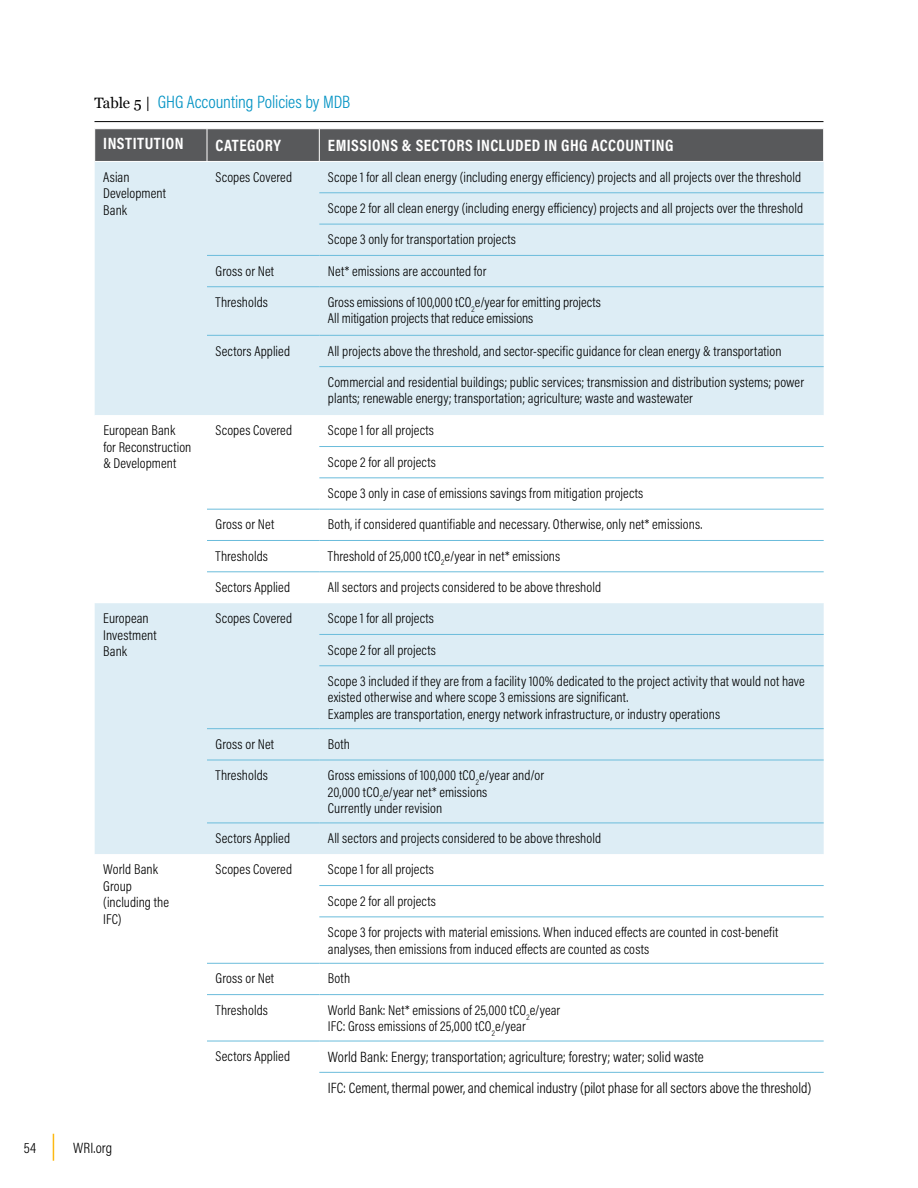
<style>
.page{position:relative;width:918px;height:1188px;background:#fff}
.page>*{position:absolute;margin:0;border:0;box-sizing:border-box;transform-origin:0 0}
.t1{font:300 18px "Acumin Pro Cond";letter-spacing:-.005em;color:#0092c3}
.t2{font:700 16.5px "Acumin Pro Cond";letter-spacing:.03em;color:#fff}
.t3{font:300 15px/31.3px "Acumin Pro Cond";color:#000}
.t4{font:300 14.25px/16.5px "Acumin Pro Cond";letter-spacing:.005em;color:#000}
.s1{font-family:"Georgia";font-weight:400;font-size:15px;color:#000}
</style>
<div class="page">
<svg style="left:53px;top:1134px;width:1px;height:27px"></svg>
<hr style="left:94px;top:121px;width:730px;height:1px;background:#000">
<div style="left:95px;top:129px;width:728px;height:32px;background:#58595b"></div>
<div style="left:95px;top:162px;width:729px;height:253px;background:#ddedf5"></div>
<svg style="left:95px;top:477px;width:729px;height:595px"></svg>
<hr style="left:207px;top:129px;width:1px;height:32px;background:#fff">
<hr style="left:319px;top:129px;width:1px;height:32px;background:#fff">
<hr style="left:319px;top:193px;width:505px;height:1px;background:#6bbcdb">
<hr style="left:319px;top:224px;width:505px;height:1px;background:#6bbcdb">
<hr style="left:319px;top:255px;width:505px;height:1px;background:#6bbcdb">
<hr style="left:319px;top:286px;width:505px;height:1px;background:#6bbcdb">
<hr style="left:319px;top:335px;width:505px;height:1px;background:#6bbcdb">
<hr style="left:319px;top:366px;width:505px;height:1px;background:#6bbcdb">
<hr style="left:207px;top:255px;width:112px;height:1px;background:#6bbcdb">
<hr style="left:207px;top:286px;width:112px;height:1px;background:#6bbcdb">
<hr style="left:207px;top:335px;width:112px;height:1px;background:#6bbcdb">
<hr style="left:319px;top:446px;width:505px;height:1px;background:#6bbcdb">
<hr style="left:319px;top:478px;width:505px;height:1px;background:#6bbcdb">
<hr style="left:319px;top:509px;width:505px;height:1px;background:#6bbcdb">
<hr style="left:319px;top:540px;width:505px;height:1px;background:#6bbcdb">
<hr style="left:319px;top:572px;width:505px;height:1px;background:#6bbcdb">
<hr style="left:207px;top:509px;width:112px;height:1px;background:#6bbcdb">
<hr style="left:207px;top:540px;width:112px;height:1px;background:#6bbcdb">
<hr style="left:207px;top:572px;width:112px;height:1px;background:#6bbcdb">
<hr style="left:319px;top:634px;width:505px;height:1px;background:#6bbcdb">
<hr style="left:319px;top:666px;width:505px;height:1px;background:#6bbcdb">
<hr style="left:319px;top:728px;width:505px;height:1px;background:#6bbcdb">
<hr style="left:319px;top:760px;width:505px;height:1px;background:#6bbcdb">
<hr style="left:319px;top:823px;width:505px;height:1px;background:#6bbcdb">
<hr style="left:207px;top:728px;width:112px;height:1px;background:#6bbcdb">
<hr style="left:207px;top:760px;width:112px;height:1px;background:#6bbcdb">
<hr style="left:207px;top:823px;width:112px;height:1px;background:#6bbcdb">
<hr style="left:319px;top:885px;width:505px;height:1px;background:#6bbcdb">
<hr style="left:319px;top:917px;width:505px;height:1px;background:#6bbcdb">
<hr style="left:319px;top:963px;width:505px;height:1px;background:#6bbcdb">
<hr style="left:319px;top:994px;width:505px;height:1px;background:#6bbcdb">
<hr style="left:319px;top:1041px;width:505px;height:1px;background:#6bbcdb">
<hr style="left:319px;top:1072px;width:505px;height:1px;background:#6bbcdb">
<hr style="left:207px;top:963px;width:112px;height:1px;background:#6bbcdb">
<hr style="left:207px;top:994px;width:112px;height:1px;background:#6bbcdb">
<hr style="left:207px;top:1041px;width:112px;height:1px;background:#6bbcdb">
<p class="t1" style="left:94px;top:90px;width:257px"><span class="s1">Table 5 |</span> GHG Accounting Policies by MDB</p>
<p class="t2" style="left:103px;top:133px;width:82px">INSTITUTION</p>
<p class="t2" style="left:216px;top:135px;width:67px">CATEGORY</p>
<p class="t2" style="left:328px;top:135px;width:347px">EMISSIONS &amp; SECTORS INCLUDED IN GHG ACCOUNTING</p>
<p class="t4" style="left:103px;top:168px;width:64px">Asian<br>Development<br>Bank</p>
<p class="t4" style="left:216px;top:168px;width:78px">Scopes Covered</p>
<p class="t4" style="left:328px;top:161px;width:477px;line-height:31.3px">Scope 1 for all clean energy (including energy efficiency) projects and all projects over the threshold<br>Scope 2 for all clean energy (including energy efficiency) projects and all projects over the threshold<br>Scope 3 only for transportation projects</p>
<p class="t4" style="left:216px;top:262px;width:60px">Gross or Net</p>
<p class="t4" style="left:328px;top:262px;width:160px">Net* emissions are accounted for</p>
<p class="t4" style="left:216px;top:294px;width:54px">Thresholds</p>
<p class="t4" style="left:328px;top:294px;width:274px">Gross emissions of 100,000 tCO<sub>2</sub>e/year for emitting projects<br>All mitigation projects that reduce emissions</p>
<p class="t4" style="left:216px;top:342px;width:76px">Sectors Applied</p>
<p class="t4" style="left:328px;top:335px;width:478px;line-height:31.3px">All projects above the threshold, and sector-specific guidance for clean energy &amp; transportation<br>Commercial and residential buildings; public services; transmission and distribution systems; power</p>
<p class="t4" style="left:328px;top:390px;width:366px">plants; renewable energy; transportation; agriculture; waste and wastewater</p>
<p class="t4" style="left:103px;top:422px;width:90px">European Bank for Reconstruction &amp; Development</p>
<p class="t4" style="left:216px;top:422px;width:78px">Scopes Covered</p>
<p class="t4" style="left:328px;top:415px;width:317px;line-height:31.3px">Scope 1 for all projects<br>Scope 2 for all projects<br>Scope 3 only in case of emissions savings from mitigation projects</p>
<p class="t4" style="left:216px;top:516px;width:60px">Gross or Net</p>
<p class="t4" style="left:328px;top:516px;width:376px">Both, if considered quantifiable and necessary. Otherwise, only net* emissions.</p>
<p class="t4" style="left:216px;top:547px;width:54px">Thresholds</p>
<p class="t4" style="left:328px;top:547px;width:234px">Threshold of 25,000 tCO<sub>2</sub>e/year in net* emissions</p>
<p class="t4" style="left:216px;top:579px;width:76px">Sectors Applied</p>
<p class="t4" style="left:328px;top:579px;width:275px">All sectors and projects considered to be above threshold</p>
<p class="t4" style="left:103px;top:610px;width:55px">European<br>Investment<br>Bank</p>
<p class="t4" style="left:216px;top:610px;width:78px">Scopes Covered</p>
<p class="t4" style="left:328px;top:603px;width:478px;line-height:31.3px">Scope 1 for all projects<br>Scope 2 for all projects<br>Scope 3 included if they are from a facility 100% dedicated to the project activity that would not have</p>
<p class="t4" style="left:328px;top:689px;width:394px">existed otherwise and where scope 3 emissions are significant.<br>Examples are transportation, energy network infrastructure, or industry operations</p>
<p class="t4" style="left:216px;top:735px;width:60px">Gross or Net</p>
<p class="t4" style="left:328px;top:735px;width:24px">Both</p>
<p class="t4" style="left:216px;top:767px;width:54px">Thresholds</p>
<p class="t4" style="left:328px;top:767px;width:218px">Gross emissions of 100,000 tCO<sub>2</sub>e/year and/or<br>20,000 tCO<sub>2</sub>e/year net* emissions<br>Currently under revision</p>
<p class="t4" style="left:216px;top:830px;width:76px">Sectors Applied</p>
<p class="t4" style="left:328px;top:830px;width:275px">All sectors and projects considered to be above threshold</p>
<p class="t4" style="left:103px;top:861px;width:67px">World Bank<br>Group (including the<br>IFC)</p>
<p class="t4" style="left:216px;top:861px;width:78px">Scopes Covered</p>
<p class="t4" style="left:328px;top:854px;width:452px;line-height:31.3px">Scope 1 for all projects<br>Scope 2 for all projects<br>Scope 3 for projects with material emissions. When induced effects are counted in cost-benefit</p>
<p class="t4" style="left:328px;top:940px;width:323px">analyses, then emissions from induced effects are counted as costs</p>
<p class="t4" style="left:216px;top:970px;width:60px">Gross or Net</p>
<p class="t4" style="left:328px;top:970px;width:24px">Both</p>
<p class="t4" style="left:216px;top:1001px;width:54px">Thresholds</p>
<p class="t4" style="left:328px;top:1001px;width:234px">World Bank: Net* emissions of 25,000 tCO<sub>2</sub>e/year<br>IFC: Gross emissions of 25,000 tCO<sub>2</sub>e/year</p>
<p class="t4" style="left:216px;top:1048px;width:76px">Sectors Applied</p>
<p class="t3" style="left:328px;top:1041px;width:485px">World Bank: Energy; transportation; agriculture; forestry; water; solid waste<br>IFC: Cement, thermal power, and chemical industry (pilot phase for all sectors above the threshold)</p>
<p class="t3" style="left:24px;top:1132px;width:14px">54</p>
<p class="t3" style="left:73px;top:1132px;width:41px">WRI.org</p>
</div>
